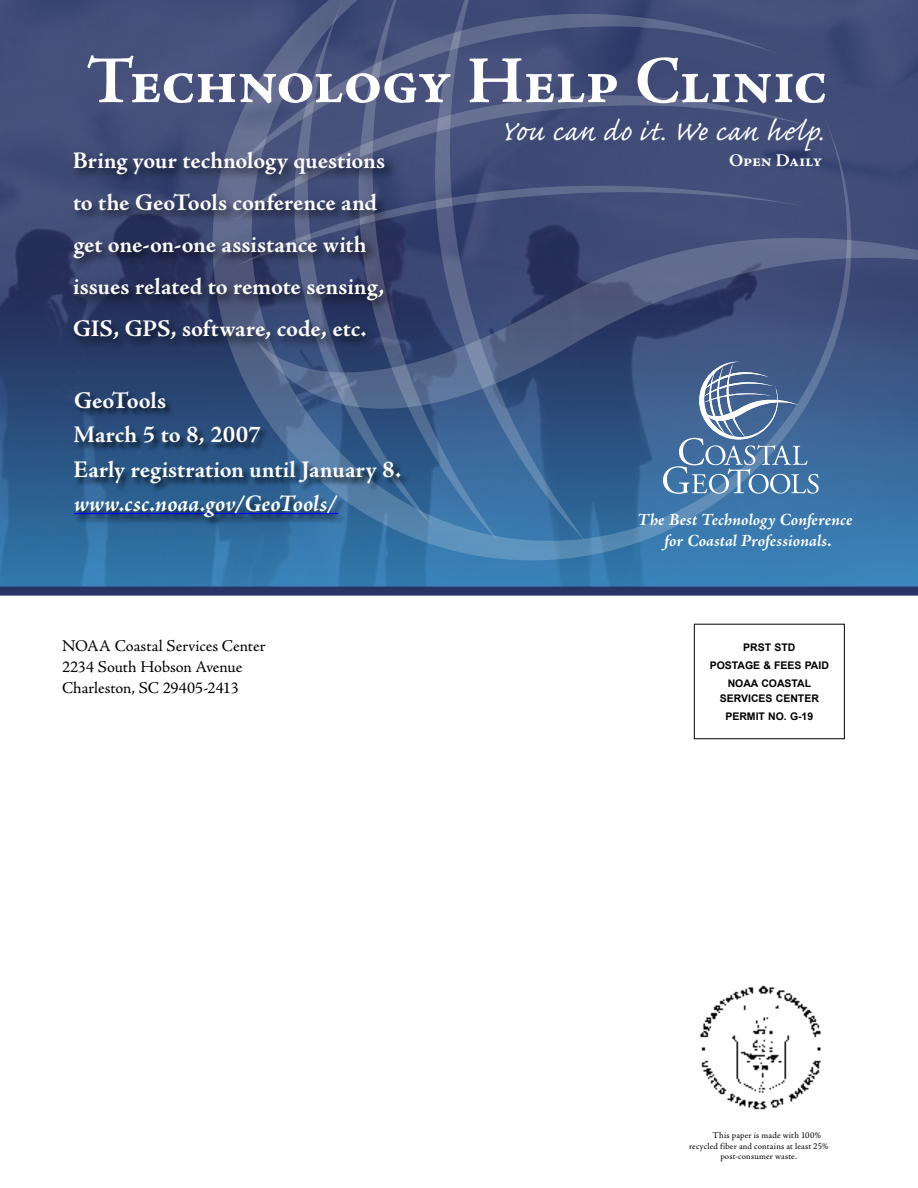
<style>
.page{position:relative;width:918px;height:1188px;background:#fff}
.page>*{position:absolute;margin:0;border:0;box-sizing:border-box;transform-origin:0 0}
.t1{font:700 67.35px "Adobe Jenson Pro";letter-spacing:-.015em;color:#fff}
.t2{font:36px "Caflisch Script Pro";letter-spacing:.04em;color:#fff}
.t3{font:700 24px/42px "Adobe Jenson Pro";letter-spacing:-.005em;color:#fff}
.t4{font:italic 700 24px "Adobe Jenson Pro";color:#fff}
.t5{font:700 18px "Adobe Jenson Pro";letter-spacing:-.01em;color:#fff}
.t6{font:italic 700 17.25px/21px "Adobe Jenson Pro";letter-spacing:.005em;color:#fff;text-align:center}
.t7{font:16.5px/21px "Adobe Jenson Pro";letter-spacing:-.005em;color:#000}
.t8{font:700 10.5px/18px "Arial";color:#000}
.t9{font:9px "Adobe Jenson Pro";letter-spacing:.015em;color:#000}
</style>
<div class="page">
<img style="left:0;top:0;width:918px;height:587px">
<svg style="left:213px;top:0;width:638px;height:560px;background:#436b9a"></svg>
<svg style="left:235px;top:12px;width:549px;height:82px;background:#434e79"></svg>
<svg style="left:235px;top:94px;width:587px;height:126px;background:#46507a"></svg>
<svg style="left:293px;top:0;width:64px;height:147px;background:#4c567f"></svg>
<svg style="left:357px;top:0;width:142px;height:542px;background:#475a85"></svg>
<svg style="left:434px;top:0;width:151px;height:541px;background:#445e8a"></svg>
<svg style="left:397px;top:184px;width:412px;height:52px;background:#434e78"></svg>
<svg style="left:256px;top:236px;width:662px;height:174px;background:#43547e"></svg>
<div style="left:69px;top:147px;width:328px;height:205px;background:#000;opacity:.75"></div>
<div style="left:74px;top:390px;width:335px;height:136px;background:#000;opacity:.75"></div>
<hr style="left:74px;top:513px;width:264px;height:1px;background:#00f">
<img style="left:700px;top:985px;width:121px;height:125px">
<div style="left:694px;top:624px;width:151px;height:115px;border:1px solid #000"></div>
<div style="left:0;top:587px;width:918px;height:9px;background:#283366"></div>
<h1 class="t1" style="left:86px;top:43px;width:743px">Technology Help Clinic</h1>
<h2 class="t2" style="left:500px;top:113px;width:324px">You can do it. We can help.</h2>
<p class="t3" style="left:73px;top:140px;width:314px">Bring your technology questions</p>
<p class="t5" style="left:729px;top:150px;width:95px">Open Daily</p>
<p class="t3" style="left:73px;top:182px;width:313px">to the GeoTools conference and get one-on-one assistance with issues related to remote sensing,<br>GIS, GPS, software, code, etc.</p>
<p class="t3" style="left:73px;top:383px;width:329px;line-height:34.5px">GeoTools<br>March 5 to 8, 2007<br>Early registration until January 8.</p>
<p class="t4" style="left:74px;top:490px;width:266px">www.csc.noaa.gov/GeoTools/</p>
<p class="t7" style="left:62px;top:636px;width:205px">NOAA Coastal Services Center<br>2234 South Hobson Avenue<br>Charleston, SC 29405-2413</p>
<p class="t6" style="left:637px;top:510px;width:217px">The Best Technology Conference for Coastal Professionals.</p>
<p class="t8" style="left:743px;top:638px;width:54px">PRST STD</p>
<p class="t8" style="left:710px;top:656px;width:15px">POSTA</p>
<p class="t8" style="left:728px;top:656px;width:91px;text-indent:17px">GE &amp; FEES PAID<br>NOAA COASTAL</p>
<p class="t8" style="left:720px;top:689px;width:97px;text-align:center">SERVICES CENTER<br>PERMIT NO. G-19</p>
<p class="t9" style="left:713px;top:1130px;width:110px">This paper is made with 100%</p>
<p class="t9" style="left:689px;top:1141px;width:141px">recycled fiber and contains at least 25%</p>
<p class="t9" style="left:720px;top:1151px;width:78px">post-consumer waste.</p>
</div>
